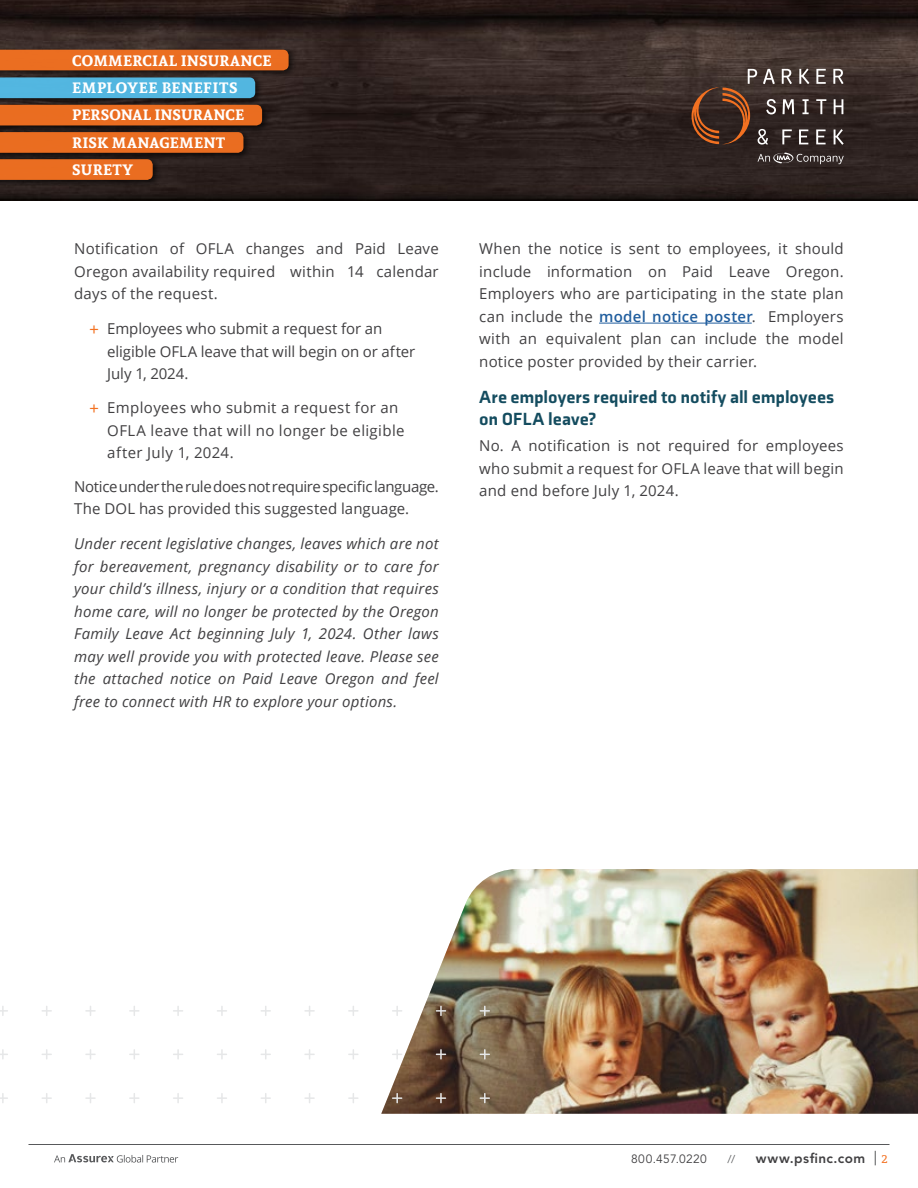
<style>
.page{position:relative;width:918px;height:1188px;background:#fff}
.page>*{position:absolute;margin:0;border:0;box-sizing:border-box;transform-origin:0 0}
.t1{font:900 18px/22.5px "Axia";letter-spacing:.01em;color:#144c5f}
.t2{font:15px/22.5px "Open Sans";letter-spacing:.015em;color:#414042;text-align:justify}
.t3{font:italic 15px/22.5px "Open Sans";letter-spacing:.015em;color:#414042;text-align:justify}
.t4{font:15px/22.5px "Open Sans";letter-spacing:-.015em;color:#414042}
.t5{font:15px/22.5px "Open Sans";letter-spacing:-.005em;color:#414042}
.t6{font:700 15px/27.3px "Andada";letter-spacing:.015em;color:#fff}
.t7{font:800 13.5px "Avenir LT Std";letter-spacing:.04em;color:#414042}
.t8{font:12px "Avenir LT Std";letter-spacing:.03em;color:#414042}
.t9{font:12px "Andada";color:#f37121}
.t10{font:11.25px "Avenir LT Std";color:#58595b}
.s1{font-family:"Avenir LT Std";font-weight:500;color:#f37121}
.s2{font-weight:600;color:#215e9e}
</style>
<div class="page">
<img style="left:0;top:0;width:918px;height:200px">
<div style="left:0;top:46px;width:297px;height:32px;background:#000;opacity:.75"></div>
<div style="left:0;top:50px;width:289px;height:20px;background:#eb6e21"></div>
<div style="left:0;top:73px;width:264px;height:33px;background:#000;opacity:.75"></div>
<div style="left:0;top:77px;width:255px;height:21px;background:#52b6e0"></div>
<div style="left:0;top:101px;width:270px;height:32px;background:#000;opacity:.75"></div>
<div style="left:0;top:105px;width:262px;height:20px;background:#ea6d21"></div>
<div style="left:0;top:128px;width:252px;height:33px;background:#000;opacity:.75"></div>
<svg style="left:0;top:132px;width:243px;height:21px;background:#e66b20"></svg>
<div style="left:0;top:155px;width:161px;height:33px;background:#000;opacity:.75"></div>
<svg style="left:0;top:159px;width:153px;height:21px;background:#e56b20"></svg>
<hr style="left:28px;top:1144px;width:862px;height:1px;background:#58595b">
<svg style="left:54px;top:1154px;width:124px;height:9px"></svg>
<svg style="left:875px;top:1151px;width:1px;height:14px"></svg>
<svg style="left:783px;top:99px;width:11px;height:15px"></svg>
<svg style="left:802px;top:99px;width:7px;height:15px"></svg>
<svg style="left:816px;top:99px;width:10px;height:15px"></svg>
<svg style="left:834px;top:99px;width:9px;height:15px"></svg>
<svg style="left:782px;top:69px;width:10px;height:15px"></svg>
<svg style="left:799px;top:68px;width:10px;height:16px"></svg>
<svg style="left:816px;top:69px;width:10px;height:15px"></svg>
<svg style="left:833px;top:69px;width:11px;height:15px"></svg>
<svg style="left:782px;top:129px;width:10px;height:15px"></svg>
<svg style="left:799px;top:129px;width:9px;height:15px"></svg>
<svg style="left:816px;top:129px;width:10px;height:15px"></svg>
<svg style="left:834px;top:129px;width:10px;height:16px"></svg>
<svg style="left:692px;top:69px;width:84px;height:76px;background:#533a2e"></svg>
<svg style="left:758px;top:152px;width:86px;height:12px"></svg>
<img style="left:381px;top:869px;width:537px;height:245px">
<hr style="left:599px;top:323px;width:153px;height:1px;background:#215e9e">
<svg style="left:0;top:1006px;width:8px;height:10px"></svg>
<svg style="left:42px;top:1006px;width:10px;height:10px"></svg>
<svg style="left:85px;top:1006px;width:11px;height:10px"></svg>
<svg style="left:129px;top:1006px;width:10px;height:10px"></svg>
<svg style="left:173px;top:1006px;width:10px;height:10px"></svg>
<svg style="left:217px;top:1006px;width:10px;height:10px"></svg>
<svg style="left:261px;top:1006px;width:10px;height:10px"></svg>
<svg style="left:304px;top:1006px;width:11px;height:10px"></svg>
<svg style="left:348px;top:1006px;width:10px;height:10px"></svg>
<svg style="left:392px;top:1006px;width:10px;height:10px"></svg>
<svg style="left:436px;top:1006px;width:10px;height:10px"></svg>
<svg style="left:480px;top:1006px;width:10px;height:10px"></svg>
<svg style="left:0;top:1049px;width:8px;height:10px"></svg>
<svg style="left:42px;top:1049px;width:10px;height:11px"></svg>
<svg style="left:85px;top:1049px;width:11px;height:11px"></svg>
<svg style="left:129px;top:1049px;width:11px;height:11px"></svg>
<svg style="left:173px;top:1049px;width:10px;height:10px"></svg>
<svg style="left:217px;top:1049px;width:10px;height:10px"></svg>
<svg style="left:261px;top:1049px;width:10px;height:11px"></svg>
<svg style="left:304px;top:1049px;width:11px;height:11px"></svg>
<svg style="left:348px;top:1049px;width:11px;height:11px"></svg>
<svg style="left:392px;top:1049px;width:10px;height:11px"></svg>
<svg style="left:436px;top:1049px;width:10px;height:11px"></svg>
<svg style="left:480px;top:1049px;width:10px;height:11px"></svg>
<svg style="left:0;top:1093px;width:8px;height:10px"></svg>
<svg style="left:42px;top:1093px;width:10px;height:10px"></svg>
<svg style="left:85px;top:1093px;width:11px;height:10px"></svg>
<svg style="left:129px;top:1093px;width:10px;height:10px"></svg>
<svg style="left:173px;top:1093px;width:10px;height:10px"></svg>
<svg style="left:217px;top:1093px;width:10px;height:10px"></svg>
<svg style="left:261px;top:1093px;width:10px;height:10px"></svg>
<svg style="left:304px;top:1093px;width:11px;height:10px"></svg>
<svg style="left:348px;top:1093px;width:10px;height:10px"></svg>
<svg style="left:392px;top:1093px;width:10px;height:10px"></svg>
<svg style="left:436px;top:1093px;width:10px;height:10px"></svg>
<svg style="left:480px;top:1093px;width:10px;height:10px"></svg>
<p class="t6" style="left:72px;top:46px;width:201px">COMMERCIAL INSURANCE<br>EMPLOYEE BENEFITS<br>PERSONAL INSURANCE<br>RISK MANAGEMENT<br>SURETY</p>
<p class="t2" style="left:74px;top:237px;width:366px">Notification of OFLA changes and Paid Leave Oregon availability required within 14 calendar days of the request.</p>
<p class="t5" style="left:107px;top:317px;width:310px;text-indent:-18px"><span class="s1">+</span> Employees who submit a request for an eligible OFLA leave that will begin on or after<br>July 1, 2024.</p>
<p class="t2" style="left:107px;top:396px;width:299px;text-align:left;text-indent:-18px"><span class="s1">+</span> Employees who submit a request for an<br>OFLA leave that will no longer be eligible after July 1, 2024.</p>
<p class="t4" style="left:74px;top:475px;width:366px">Notice under the rule does not require specific language.<br>The DOL has provided this suggested language.</p>
<p class="t3" style="left:74px;top:532px;width:366px">Under recent legislative changes, leaves which are not for bereavement, pregnancy disability or to care for your child’s illness, injury or a condition that requires home care, will no longer be protected by the Oregon Family Leave Act beginning July 1, 2024. Other laws may well provide you with protected leave. Please see the attached notice on Paid Leave Oregon and feel free to connect with HR to explore your options.</p>
<p class="t2" style="left:479px;top:237px;width:366px">When the notice is sent to employees, it should include information on Paid Leave Oregon.<br>Employers who are participating in the state plan can include the <span class="s2">model notice poster</span>. Employers with an equivalent plan can include the model notice poster provided by their carrier.</p>
<p class="t1" style="left:479px;top:385px;width:357px">Are employers required to notify all employees on OFLA leave?</p>
<p class="t2" style="left:479px;top:434px;width:366px">No. A notification is not required for employees who submit a request for OFLA leave that will begin and end before July 1, 2024.</p>
<p class="t8" style="left:631px;top:1152px;width:77px">800.457.0220</p>
<p class="t10" style="left:727px;top:1152px;width:9px">//</p>
<p class="t7" style="left:756px;top:1150px;width:111px">www.psfinc.com</p>
<p class="t9" style="left:881px;top:1151px;width:8px">2</p>
</div>
